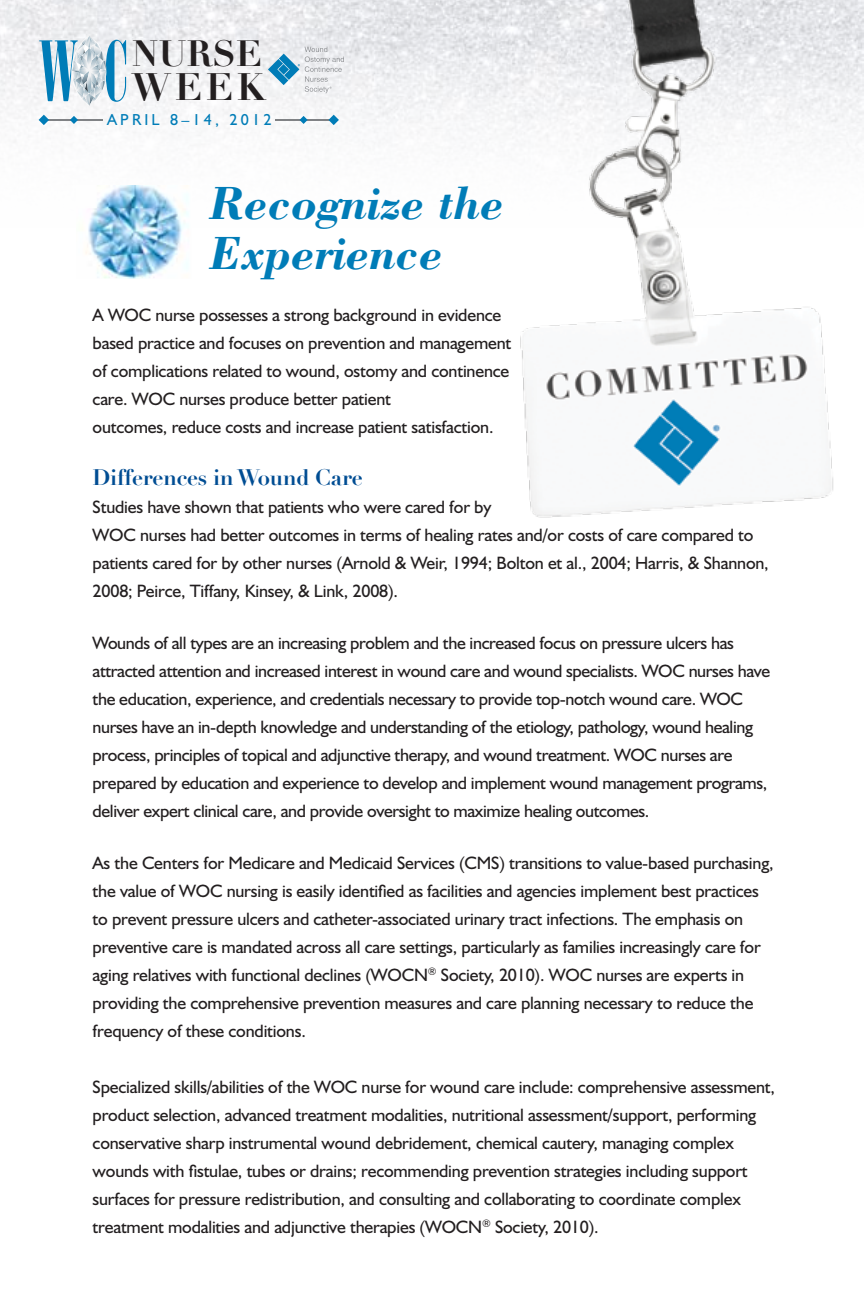
<style>
.page{position:relative;width:864px;height:1296px;background:#fff}
.page>*{position:absolute;margin:0;border:0;box-sizing:border-box;transform-origin:0 0}
.t1{font:italic 700 48px/50px "Bodoni";letter-spacing:-.01em;color:#007cb7}
.t2{font:700 37.6px "Didot";color:#231f20}
.t3{font:700 36px "Didot";color:#231f20}
.t4{font:700 22px "Didot";letter-spacing:-.01em;color:#004d93}
.t5{font:18px/28px "Humanist 521 BT";letter-spacing:-.01em;color:#231f20}
.t6{font:16px "Humanist 521 BT";letter-spacing:.2em;color:#007cb7}
.s1{font-family:"Onyx";font-weight:400;font-size:82.8px;color:#007cb7}
.s2{font-family:"Onyx";font-weight:400;font-size:82.8px;color:#fff}
</style>
<div class="page">
<img style="left:0;top:0;width:479px;height:186px">
<hr style="left:43px;top:119px;width:59px;height:2px;background:#808285">
<svg style="left:39px;top:115px;width:10px;height:10px"></svg>
<svg style="left:70px;top:116px;width:8px;height:8px"></svg>
<hr style="left:275px;top:119px;width:59px;height:2px;background:#808285">
<svg style="left:328px;top:115px;width:11px;height:10px"></svg>
<svg style="left:300px;top:116px;width:8px;height:8px"></svg>
<svg style="left:71px;top:36px;width:36px;height:70px"></svg>
<svg style="left:268px;top:47px;width:76px;height:46px"></svg>
<img style="left:479px;top:0;width:385px;height:518px">
<img style="left:85px;top:186px;width:104px;height:93px">
<h2 class="t2" style="left:39px;top:63px;width:229px"><span class="s1">W</span><span class="s2">O</span><span class="s1">C</span>WEEK</h2>
<p class="t6" style="left:107px;top:109px;width:166px">APRIL 8–14, 2012</p>
<h3 class="t3" style="left:132px;top:32px;width:132px">NURSE</h3>
<h1 class="t1" style="left:209px;top:177px;width:296px">Recognize the<br>Experience</h1>
<p class="t5" style="left:93px;top:301px;width:420px">A WOC nurse possesses a strong background in evidence based practice and focuses on prevention and management of complications related to wound, ostomy and continence care. WOC nurses produce better patient<br>outcomes, reduce costs and increase patient satisfaction.</p>
<p class="t4" style="left:93px;top:464px;width:272px">Differences in Wound Care</p>
<p class="t5" style="left:93px;top:493px;width:678px">Studies have shown that patients who were cared for by<br>WOC nurses had better outcomes in terms of healing rates and/or costs of care compared to patients cared for by other nurses (Arnold &amp; Weir, 1994; Bolton et al., 2004; Harris, &amp; Shannon, 2008; Peirce, Tiffany, Kinsey, &amp; Link, 2008).</p>
<p class="t5" style="left:93px;top:629px;width:679px">Wounds of all types are an increasing problem and the increased focus on pressure ulcers has attracted attention and increased interest in wound care and wound specialists. WOC nurses have the education, experience, and credentials necessary to provide top-notch wound care. WOC nurses have an in-depth knowledge and understanding of the etiology, pathology, wound healing process, principles of topical and adjunctive therapy, and wound treatment. WOC nurses are prepared by education and experience to develop and implement wound management programs, deliver expert clinical care, and provide oversight to maximize healing outcomes.</p>
<p class="t5" style="left:93px;top:849px;width:683px">As the Centers for Medicare and Medicaid Services (CMS) transitions to value-based purchasing, the value of WOC nursing is easily identified as facilities and agencies implement best practices to prevent pressure ulcers and catheter-associated urinary tract infections. The emphasis on preventive care is mandated across all care settings, particularly as families increasingly care for aging relatives with functional declines (WOCN<sup>®</sup> Society, 2010). WOC nurses are experts in providing the comprehensive prevention measures and care planning necessary to reduce the frequency of these conditions.</p>
<p class="t5" style="left:93px;top:1073px;width:684px">Specialized skills/abilities of the WOC nurse for wound care include: comprehensive assessment, product selection, advanced treatment modalities, nutritional assessment/support, performing conservative sharp instrumental wound debridement, chemical cautery, managing complex wounds with fistulae, tubes or drains; recommending prevention strategies including support surfaces for pressure redistribution, and consulting and collaborating to coordinate complex treatment modalities and adjunctive therapies (WOCN<sup>®</sup> Society, 2010).</p>
</div>
